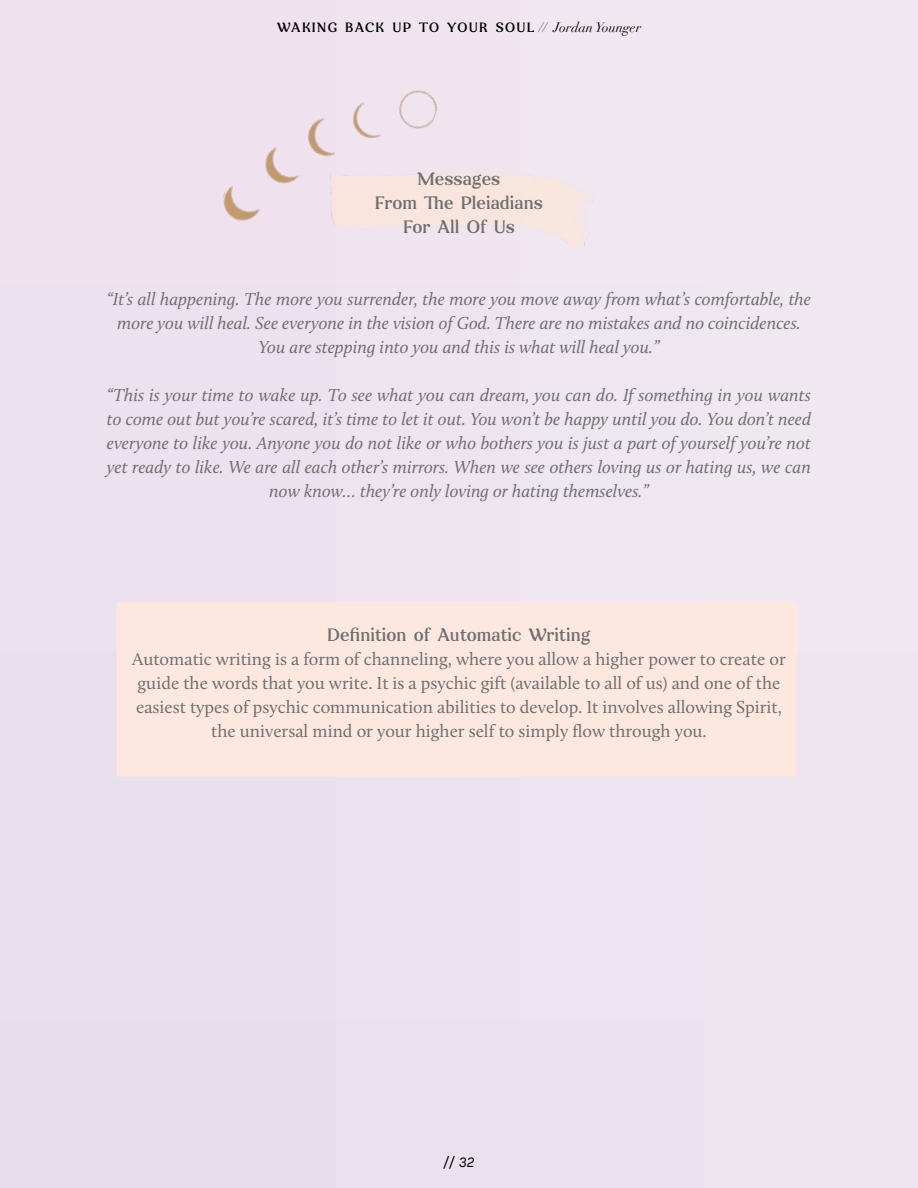
<style>
.page{position:relative;width:918px;height:1188px;background:#ece4ef}
.page>*{position:absolute;margin:0;border:0;box-sizing:border-box;transform-origin:0 0}
.t1{font:italic 18px/24px "Calluna";color:#707070;text-align:center}
.t2{font:18px/24px "Calluna";color:#707070;text-align:center}
.t3{font:18px/24px "Clarence";color:#707070;text-align:center}
.t4{font:15px "Clarence";color:#000}
.t5{font:13.5px "Clarence";letter-spacing:.1em;color:#000}
.s1{font-family:"Didot";font-style:italic}
.s2{font-family:"Karla";font-style:italic}
</style>
<div class="page">
<div style="left:117px;top:602px;width:680px;height:175px;background:#fde8df"></div>
<img style="left:442px;top:174px;width:152px;height:72px">
<img style="left:222px;top:90px;width:220px;height:137px">
<p class="t5" style="left:277px;top:19px;width:365px">WAKING BACK UP TO YOUR SOUL <span class="s1">// Jordan Younger</span></p>
<p class="t3" style="left:375px;top:167px;width:170px">Messages<br>From The Pleiadians<br>For All Of Us</p>
<p class="t1" style="left:107px;top:287px;width:706px">“It’s all happening. The more you surrender, the more you move away from what’s comfortable, the more you will heal. See everyone in the vision of God. There are no mistakes and no coincidences.<br>You are stepping into you and this is what will heal you.”</p>
<p class="t1" style="left:107px;top:383px;width:706px">“This is your time to wake up. To see what you can dream, you can do. If something in you wants to come out but you’re scared, it’s time to let it out. You won’t be happy until you do. You don’t need everyone to like you. Anyone you do not like or who bothers you is just a part of yourself you’re not yet ready to like. We are all each other’s mirrors. When we see others loving us or hating us, we can now know… they’re only loving or hating themselves.”</p>
<p class="t3" style="left:327px;top:623px;width:265px">Definition of Automatic Writing</p>
<p class="t2" style="left:132px;top:647px;width:655px">Automatic writing is a form of channeling, where you allow a higher power to create or guide the words that you write. It is a psychic gift (available to all of us) and one of the easiest types of psychic communication abilities to develop. It involves allowing Spirit, the universal mind or your higher self to simply flow through you.</p>
<p class="t4" style="left:444px;top:1153px;width:32px">// <span class="s2">32</span></p>
</div>
